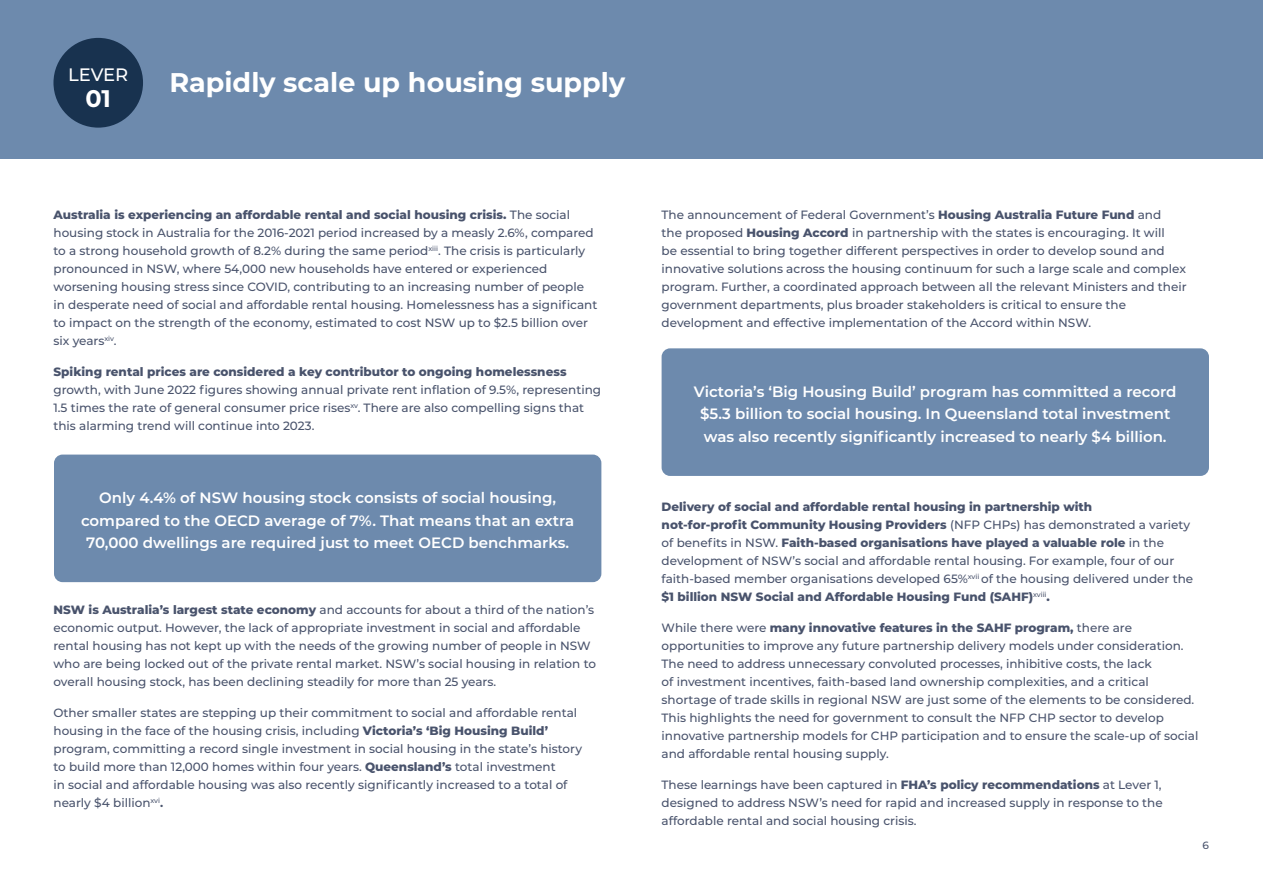
<style>
.page{position:relative;width:1263px;height:893px;background:#fff}
.page>*{position:absolute;margin:0;border:0;box-sizing:border-box;transform-origin:0 0}
.t1{font:700 27px "Montserrat";color:#fff}
.t2{font:700 24px "Montserrat";color:#fff}
.t3{font:500 18px "Montserrat";letter-spacing:-.005em;color:#fff}
.t4{font:600 15px/22.5px "Montserrat";color:#fff;text-align:center}
.t5{font:500 12px/18px "Montserrat";color:#49536c}
.t6{font:500 10.5px "Montserrat";color:#49536c}
.s1{font-weight:800}
.s2{font-weight:700}
</style>
<div class="page">
<div style="left:0;top:0;width:1263px;height:159px;background:#6d8aad"></div>
<div style="left:54px;top:455px;width:547px;height:127px;background:#6d8aad;border-radius:9px"></div>
<div style="left:662px;top:348px;width:547px;height:128px;background:#6d8aad;border-radius:9px"></div>
<div style="left:53px;top:38px;width:90px;height:90px;background:#18324f;border-radius:50%"></div>
<p class="t3" style="left:68px;top:62px;width:62px">LEVER</p>
<p class="t2" style="left:85px;top:81px;width:27px">01</p>
<p class="t1" style="left:170px;top:63px;width:457px">Rapidly scale up housing supply</p>
<p class="t5" style="left:53px;top:205px;width:545px"><span class="s1">Australia is experiencing an affordable rental and social housing crisis.</span> The social housing stock in Australia for the 2016-2021 period increased by a measly 2.6%, compared to a strong household growth of 8.2% during the same period<sup>xiii</sup>. The crisis is particularly pronounced in NSW, where 54,000 new households have entered or experienced worsening housing stress since COVID, contributing to an increasing number of people in desperate need of social and affordable rental housing. Homelessness has a significant to impact on the strength of the economy, estimated to cost NSW up to $2.5 billion over six years<sup>xiv</sup>.</p>
<p class="t5" style="left:53px;top:362px;width:549px"><span class="s1">Spiking rental prices are considered a key contributor to ongoing homelessness </span>growth, with June 2022 figures showing annual private rent inflation of 9.5%, representing 1.5 times the rate of general consumer price rises<sup>xv</sup>. There are also compelling signs that this alarming trend will continue into 2023.</p>
<p class="t4" style="left:81px;top:486px;width:495px">Only 4.4% of NSW housing stock consists of social housing, compared to the OECD average of 7%. That means that an extra<br>70,000 dwellings are required just to meet OECD benchmarks.</p>
<p class="t5" style="left:53px;top:600px;width:544px"><span class="s1">NSW is Australia’s largest state economy</span> and accounts for about a third of the nation’s economic output. However, the lack of appropriate investment in social and affordable rental housing has not kept up with the needs of the growing number of people in NSW who are being locked out of the private rental market. NSW’s social housing in relation to overall housing stock, has been declining steadily for more than 25 years.</p>
<p class="t5" style="left:53px;top:703px;width:530px">Other smaller states are stepping up their commitment to social and affordable rental housing in the face of the housing crisis, including <span class="s1">Victoria’s ‘Big Housing Build’ </span>program, committing a record single investment in social housing in the state’s history to build more than 12,000 homes within four years. <span class="s1">Queensland’s</span> total investment<br>in social and affordable housing was also recently significantly increased to a total of nearly $4 billion<sup>xvi</sup><span class="s2">.</span></p>
<p class="t5" style="left:662px;top:205px;width:527px">The announcement of Federal Government’s <span class="s1">Housing Australia Future Fund</span> and<br>the proposed <span class="s1">Housing Accord</span> in partnership with the states is encouraging. It will<br>be essential to bring together different perspectives in order to develop sound and innovative solutions across the housing continuum for such a large scale and complex program. Further, a coordinated approach between all the relevant Ministers and their government departments, plus broader stakeholders is critical to ensure the development and effective implementation of the Accord within NSW.</p>
<p class="t4" style="left:694px;top:380px;width:484px">Victoria’s ‘Big Housing Build’ program has committed a record $5.3 billion to social housing. In Queensland total investment was also recently significantly increased to nearly $4 billion.</p>
<p class="t5" style="left:662px;top:498px;width:533px"><span class="s1">Delivery of social and affordable rental housing in partnership with<br>not-for-profit Community Housing Providers</span> (NFP CHPs) has demonstrated a variety of benefits in NSW. <span class="s1">Faith-based organisations have played a valuable role</span> in the development of NSW’s social and affordable rental housing. For example, four of our faith-based member organisations developed 65%<sup>xvii</sup> of the housing delivered under the <span class="s1">$1 billion NSW Social and Affordable Housing Fund (SAHF)</span><sup>xviii</sup><span class="s1">.</span></p>
<p class="t5" style="left:662px;top:618px;width:538px">While there were <span class="s1">many innovative features in the SAHF program,</span> there are opportunities to improve any future partnership delivery models under consideration.<br>The need to address unnecessary convoluted processes, inhibitive costs, the lack<br>of investment incentives, faith-based land ownership complexities, and a critical shortage of trade skills in regional NSW are just some of the elements to be considered.<br>This highlights the need for government to consult the NFP CHP sector to develop innovative partnership models for CHP participation and to ensure the scale-up of social and affordable rental housing supply.</p>
<p class="t5" style="left:662px;top:775px;width:503px;text-align:justify">These learnings have been captured in <span class="s1">FHA’s policy recommendations</span> at Lever 1, designed to address NSW’s need for rapid and increased supply in response to the affordable rental and social housing crisis.</p>
<p class="t6" style="left:1202px;top:838px;width:8px">6</p>
</div>
